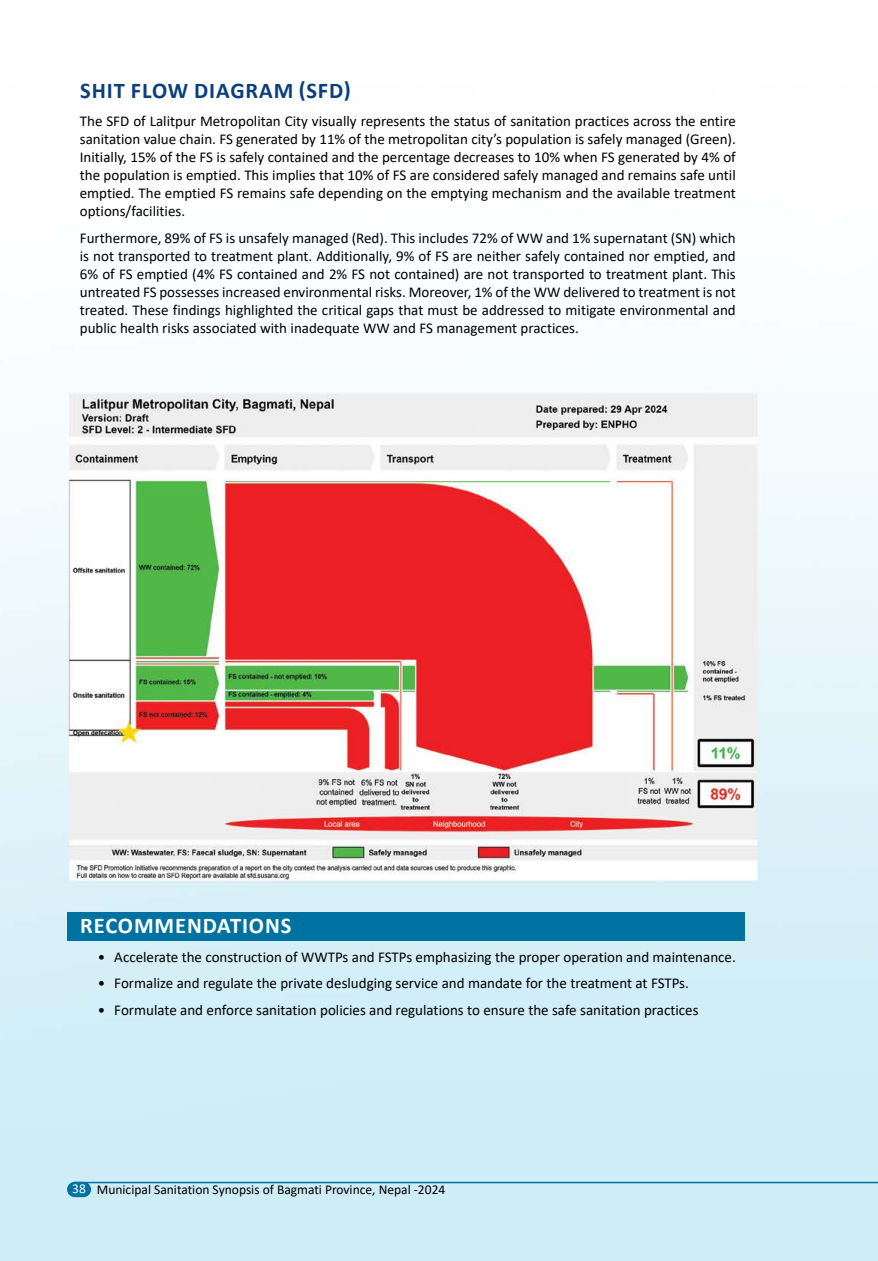
<style>
.page{position:relative;width:878px;height:1261px;background:#fff}
.page>*{position:absolute;margin:0;border:0;box-sizing:border-box;transform-origin:0 0}
.t1{font:700 22.5px "Calibri";letter-spacing:.04em;color:#0b3f7e}
.t2{font:700 22.5px "Calibri";letter-spacing:.04em;color:#fff}
.t3{font:15px/18px "Calibri";color:#000;text-align:justify}
.t4{font:13.5px "Calibri";color:#000}
.s1{color:#fff}
</style>
<div class="page">
<img style="left:0;top:388px;width:878px;height:873px">
<div style="left:67px;top:912px;width:677px;height:29px;background:#0072a1"></div>
<div style="left:67px;top:1181px;width:24px;height:16px;background:#0071a2;border-radius:8px"></div>
<hr style="left:74px;top:1181px;width:804px;height:2px;background:#0071a2">
<h1 class="t1" style="left:80px;top:74px;width:272px">SHIT FLOW DIAGRAM (SFD)</h1>
<p class="t3" style="left:80px;top:112px;width:657px">The SFD of Lalitpur Metropolitan City visually represents the status of sanitation practices across the entire sanitation value chain. FS generated by 11% of the metropolitan city’s population is safely managed (Green).<br>Initially, 15% of the FS is safely contained and the percentage decreases to 10% when FS generated by 4% of the population is emptied. This implies that 10% of FS are considered safely managed and remains safe until emptied. The emptied FS remains safe depending on the emptying mechanism and the available treatment options/facilities.</p>
<p class="t3" style="left:80px;top:228px;width:657px">Furthermore, 89% of FS is unsafely managed (Red). This includes 72% of WW and 1% supernatant (SN) which is not transported to treatment plant. Additionally, 9% of FS are neither safely contained nor emptied, and 6% of FS emptied (4% FS contained and 2% FS not contained) are not transported to treatment plant. This untreated FS possesses increased environmental risks. Moreover, 1% of the WW delivered to treatment is not treated. These findings highlighted the critical gaps that must be addressed to mitigate environmental and public health risks associated with inadequate WW and FS management practices.</p>
<h1 class="t2" style="left:80px;top:909px;width:213px">RECOMMENDATIONS</h1>
<p class="t3" style="left:98px;top:947px;width:639px">• Accelerate the construction of WWTPs and FSTPs emphasizing the proper operation and maintenance.</p>
<p class="t3" style="left:98px;top:974px;width:592px">• Formalize and regulate the private desludging service and mandate for the treatment at FSTPs.</p>
<p class="t3" style="left:98px;top:1000px;width:602px">• Formulate and enforce sanitation policies and regulations to ensure the safe sanitation practices</p>
<p class="t4" style="left:72px;top:1180px;width:375px"><span class="s1">38</span> Municipal Sanitation Synopsis of Bagmati Province, Nepal -2024</p>
</div>
